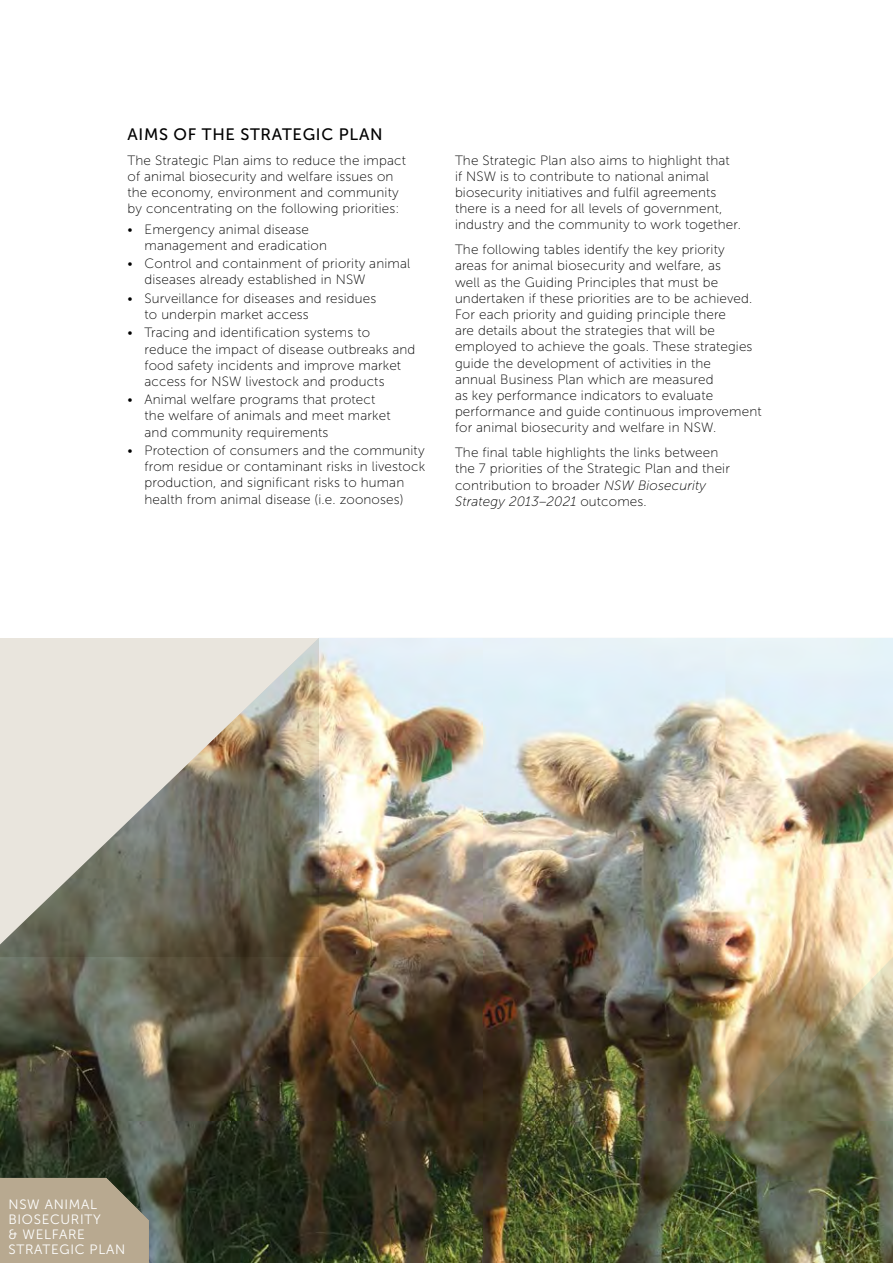
<style>
.page{position:relative;width:893px;height:1263px;background:#fff}
.page>*{position:absolute;margin:0;border:0;box-sizing:border-box;transform-origin:0 0}
.heading1{font:16.5px "Museo Sans 500";letter-spacing:.04em;color:#000}
.text{font:13.5px/16.2px "Museo Sans 100";letter-spacing:.01em;color:#000}
.t1{font:13.5px/15px "Museo Sans 300";letter-spacing:.05em;color:#fff}
.s1{font-style:italic}
</style>
<div class="page">
<img style="left:0;top:638px;width:893px;height:625px">
<img style="left:587px;top:957px;width:306px;height:306px">
<svg style="left:0;top:1178px;width:149px;height:85px;background:#afa28a"></svg>
<svg style="left:0;top:638px;width:319px;height:319px;background:#aca89b"></svg>
<p class="heading1" style="left:128px;top:125px;width:256px">AIMS OF THE STRATEGIC PLAN</p>
<p class="text" style="left:128px;top:152px;width:280px">The Strategic Plan aims to reduce the impact of animal biosecurity and welfare issues on the economy, environment and community by concentrating on the following priorities:</p>
<p class="text" style="left:145px;top:221px;width:184px;text-indent:-17px">• Emergency animal disease management and eradication</p>
<p class="text" style="left:145px;top:256px;width:267px;text-indent:-17px">• Control and containment of priority animal diseases already established in NSW</p>
<p class="text" style="left:145px;top:290px;width:233px;text-indent:-17px">• Surveillance for diseases and residues to underpin market access</p>
<p class="text" style="left:145px;top:325px;width:272px;text-indent:-17px">• Tracing and identification systems to reduce the impact of disease outbreaks and food safety incidents and improve market access for NSW livestock and products</p>
<p class="text" style="left:145px;top:392px;width:248px;text-indent:-17px">• Animal welfare programs that protect the welfare of animals and meet market and community requirements</p>
<p class="text" style="left:145px;top:442px;width:282px;text-indent:-17px">• Protection of consumers and the community from residue or contaminant risks in livestock production, and significant risks to human health from animal disease (i.e. zoonoses)</p>
<p class="text" style="left:455px;top:152px;width:287px">The Strategic Plan also aims to highlight that<br>if NSW is to contribute to national animal biosecurity initiatives and fulfil agreements there is a need for all levels of government, industry and the community to work together.</p>
<p class="text" style="left:455px;top:242px;width:308px">The following tables identify the key priority<br>areas for animal biosecurity and welfare, as<br>well as the Guiding Principles that must be undertaken if these priorities are to be achieved.<br>For each priority and guiding principle there<br>are details about the strategies that will be employed to achieve the goals. These strategies guide the development of activities in the<br>annual Business Plan which are measured<br>as key performance indicators to evaluate performance and guide continuous improvement for animal biosecurity and welfare in NSW.</p>
<p class="text" style="left:455px;top:444px;width:276px">The final table highlights the links between the 7 priorities of the Strategic Plan and their contribution to broader <span class="s1">NSW Biosecurity Strategy 2013–2021</span> outcomes.</p>
<p class="t1" style="left:9px;top:1197px;width:118px">NSW ANIMAL<br>BIOSECURITY<br>&amp; WELFARE<br>STRATEGIC PLAN</p>
</div>
